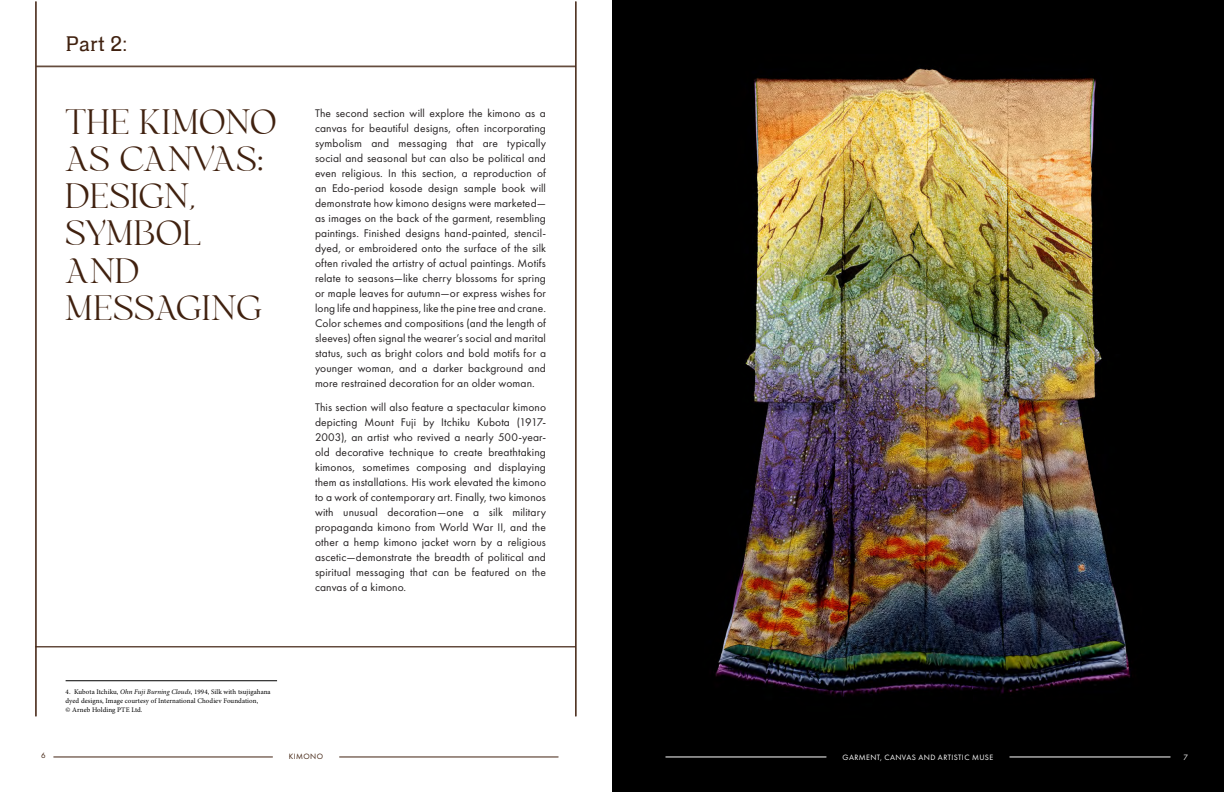
<style>
.page{position:relative;width:1224px;height:792px;background:#fff}
.page>*{position:absolute;margin:0;border:0;box-sizing:border-box;transform-origin:0 0}
.body{font:100 31px/37.2px "Bellagia Display";letter-spacing:.025em;color:#40210f}
.body-2{font:20px "Gotu";color:#40210f}
.body-3{font:11.5px/15px "Futura PT";letter-spacing:.01em;color:#231f20;text-align:justify}
.master_page_text{font:8px "Futura PT";letter-spacing:.05em;color:#fff}
.t1{font:8px "Futura PT";letter-spacing:.05em;color:#40210f}
.legende{font:7px/9px "Minion Pro";letter-spacing:.01em;color:#000}
.s1{font-style:italic}
</style>
<div class="page">
<div style="left:612px;top:0;width:612px;height:792px;background:#000"></div>
<img style="left:715px;top:67px;width:416px;height:630px">
<hr style="left:35px;top:1px;width:1px;height:715px;background:#40210f">
<hr style="left:36px;top:1px;width:1px;height:715px;background:#40210f">
<hr style="left:575px;top:1px;width:1px;height:715px;background:#40210f">
<hr style="left:576px;top:1px;width:1px;height:715px;background:#40210f">
<hr style="left:36px;top:646px;width:539px;height:1px;background:#40210f">
<hr style="left:36px;top:647px;width:539px;height:1px;background:#40210f">
<hr style="left:36px;top:66px;width:539px;height:1px;background:#40210f">
<hr style="left:66px;top:680px;width:211px;height:1px;background:#000">
<hr style="left:54px;top:757px;width:219px;height:1px;background:#40210f">
<hr style="left:340px;top:757px;width:218px;height:1px;background:#40210f">
<hr style="left:1010px;top:757px;width:160px;height:1px;background:#fff">
<hr style="left:666px;top:757px;width:160px;height:1px;background:#fff">
<p class="body-2" style="left:66px;top:32px;width:63px">Part 2:</p>
<p class="body" style="left:66px;top:104px;width:212px">THE KIMONO<br>AS CANVAS:<br>DESIGN,<br>SYMBOL<br>AND<br>MESSAGING</p>
<p class="body-3" style="left:315px;top:106px;width:233px">The second section will explore the kimono as a canvas for beautiful designs, often incorporating symbolism and messaging that are typically social and seasonal but can also be political and even religious. In this section, a reproduction of an Edo-period kosode design sample book will demonstrate how kimono designs were marketed— as images on the back of the garment, resembling paintings. Finished designs hand-painted, stencil&shy;dyed, or embroidered onto the surface of the silk often rivaled the artistry of actual paintings. Motifs relate to seasons—like cherry blossoms for spring or maple leaves for autumn—or express wishes for long life and happiness, like the pine tree and crane.<br>Color schemes and compositions (and the length of sleeves) often signal the wearer’s social and marital status, such as bright colors and bold motifs for a younger woman, and a darker background and more restrained decoration for an older woman.</p>
<p class="body-3" style="left:315px;top:400px;width:233px">This section will also feature a spectacular kimono depicting Mount Fuji by Itchiku Kubota (1917- 2003), an artist who revived a nearly 500-year&shy;old decorative technique to create breathtaking kimonos, sometimes composing and displaying them as installations. His work elevated the kimono to a work of contemporary art. Finally, two kimonos with unusual decoration—one a silk military propaganda kimono from World War II, and the other a hemp kimono jacket worn by a religious ascetic—demonstrate the breadth of political and spiritual messaging that can be featured on the canvas of a kimono.</p>
<p class="legende" style="left:66px;top:688px;width:207px">4. Kubota Itchiku, <span class="s1">Ohn Fuji Burning Clouds</span>, 1994, Silk with tsujigahana dyed designs, Image courtesy of International Chodiev Foundation,<br>© Arneb Holding PTE Ltd.</p>
<p class="t1" style="left:41px;top:751px;width:6px">6</p>
<p class="t1" style="left:289px;top:752px;width:36px">KIMONO</p>
<p class="master_page_text" style="left:843px;top:752px;width:152px">GARMENT, CANVAS AND ARTISTIC MUSE</p>
<p class="master_page_text" style="left:1183px;top:753px;width:6px">7</p>
</div>
